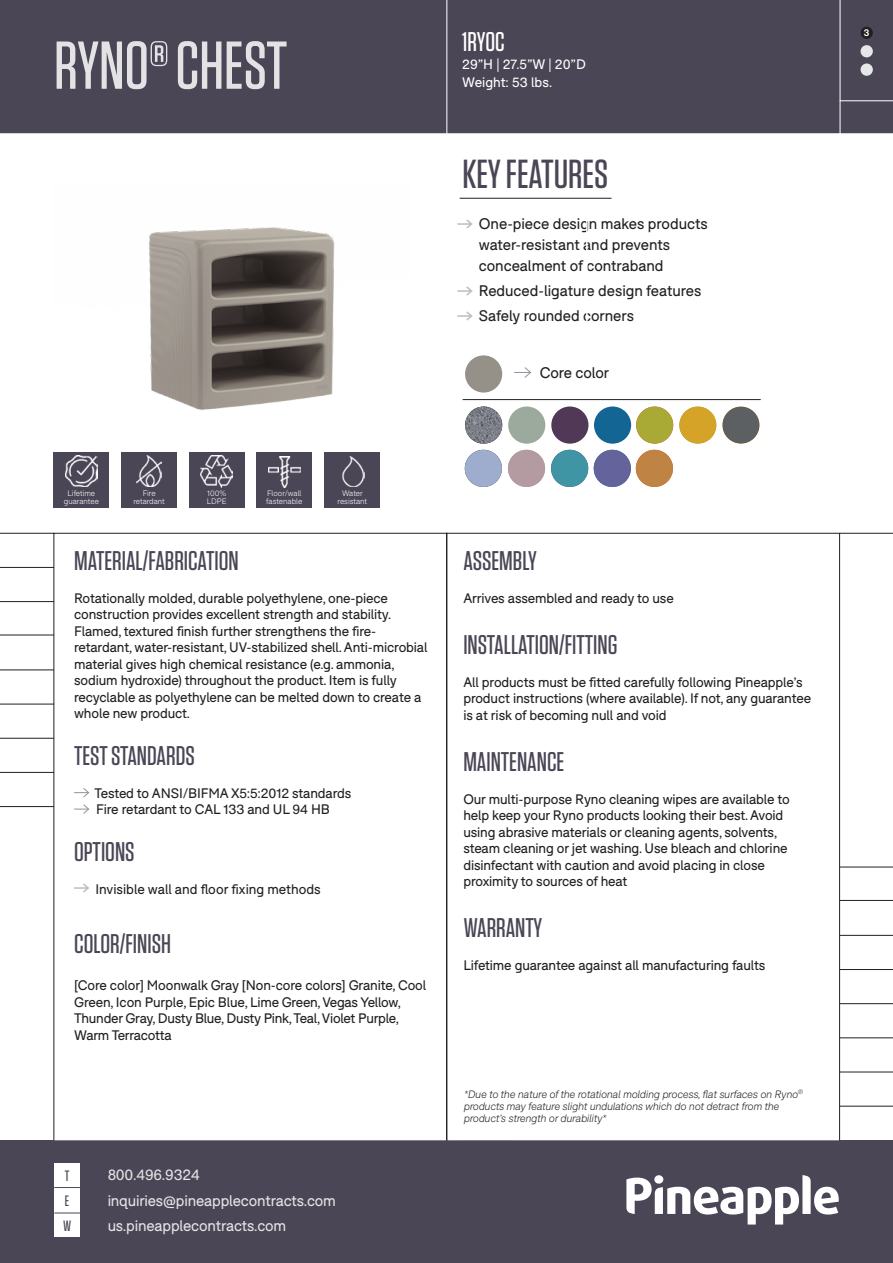
<style>
.page{position:relative;width:893px;height:1263px;background:#fff}
.page>*{position:absolute;margin:0;border:0;box-sizing:border-box;transform-origin:0 0}
.t1{font:500 67.5px "Tungsten";color:#fff}
.t2{font:500 40.5px "Tungsten";color:#4b4656}
.FEATURES___OPTIONS_b{font:500 27px "Tungsten";color:#4b4656}
.t3{font:500 27px "Tungsten";letter-spacing:-.005em;color:#fff}
.FEATURES___OPTIONS_b-2{font:15px/21px "F37 Bolton";letter-spacing:-.005em;color:#231f20}
.t4{font:15px "F37 Bolton";letter-spacing:-.01em;color:#fff}
.t5{font:500 15px "Tungsten";color:#4b4656}
.FEATURES___OPTIONS_b-3{font:13.5px/16.5px "F37 Bolton";letter-spacing:-.01em;color:#231f20}
.t6{font:13.5px "F37 Bolton";color:#fff}
.t7{font:italic 300 10.5px/12px "F37 Bolton";letter-spacing:-.01em;color:#231f20}
.t8{font:700 9.45px "F37 Bolton";color:#fff}
.t9{font:300 7.8px/7.8px "F37 Bolton";color:#fff}
.s1{font-family:"Pinearrow";font-size:13.5px;color:#bcbdc0}
</style>
<div class="page">
<div style="left:1px;top:1px;width:891px;height:131px;background:#4b4656"></div>
<div style="left:0;top:0;width:893px;height:133px;border:2px solid #4b4656"></div>
<div style="left:1px;top:1141px;width:891px;height:121px;background:#4b4656"></div>
<div style="left:0;top:1140px;width:893px;height:123px;border:2px solid #4b4656"></div>
<hr style="left:840px;top:867px;width:53px;height:1px;background:#231f20">
<hr style="left:840px;top:1003px;width:53px;height:1px;background:#231f20">
<hr style="left:840px;top:935px;width:53px;height:1px;background:#231f20">
<hr style="left:840px;top:1072px;width:53px;height:1px;background:#231f20">
<hr style="left:840px;top:1037px;width:53px;height:1px;background:#231f20">
<hr style="left:840px;top:969px;width:53px;height:1px;background:#231f20">
<hr style="left:840px;top:1106px;width:53px;height:1px;background:#231f20">
<img style="left:149px;top:227px;width:186px;height:183px">
<hr style="left:840px;top:900px;width:53px;height:1px;background:#231f20">
<svg style="left:626px;top:1175px;width:213px;height:49px"></svg>
<div style="left:654px;top:1175px;width:9px;height:9px;background:#fff;border-radius:50%"></div>
<div style="left:54px;top:1162px;width:26px;height:25px;background:#fff"></div>
<div style="left:54px;top:1187px;width:26px;height:25px;background:#fff"></div>
<svg style="left:54px;top:1187px;width:26px;height:1px"></svg>
<hr style="left:840px;top:533px;width:53px;height:1px;background:#231f20">
<div style="left:256px;top:452px;width:56px;height:55px;background:#4b4656"></div>
<img style="left:268px;top:457px;width:32px;height:30px">
<div style="left:189px;top:452px;width:56px;height:55px;background:#4b4656"></div>
<img style="left:201px;top:456px;width:32px;height:31px">
<div style="left:121px;top:452px;width:56px;height:55px;background:#4b4656"></div>
<img style="left:137px;top:456px;width:24px;height:31px">
<div style="left:53px;top:452px;width:56px;height:55px;background:#4b4656"></div>
<img style="left:66px;top:456px;width:31px;height:31px">
<hr style="left:840px;top:0;width:1px;height:135px;background:#fff">
<hr style="left:840px;top:100px;width:53px;height:1px;background:#fff">
<hr style="left:446px;top:0;width:1px;height:134px;background:#fff">
<svg style="left:74px;top:788px;width:15px;height:10px"></svg>
<svg style="left:74px;top:804px;width:15px;height:10px"></svg>
<hr style="left:0;top:601px;width:54px;height:1px;background:#231f20">
<hr style="left:0;top:738px;width:54px;height:1px;background:#231f20">
<hr style="left:0;top:669px;width:54px;height:1px;background:#231f20">
<hr style="left:0;top:533px;width:54px;height:1px;background:#231f20">
<hr style="left:0;top:806px;width:54px;height:1px;background:#231f20">
<hr style="left:0;top:772px;width:54px;height:1px;background:#231f20">
<hr style="left:0;top:704px;width:54px;height:1px;background:#231f20">
<hr style="left:0;top:567px;width:54px;height:1px;background:#231f20">
<hr style="left:0;top:635px;width:54px;height:1px;background:#231f20">
<div style="left:54px;top:1212px;width:26px;height:25px;background:#fff"></div>
<svg style="left:54px;top:1212px;width:26px;height:1px"></svg>
<div style="left:324px;top:452px;width:56px;height:56px;background:#4b4656"></div>
<img style="left:342px;top:456px;width:23px;height:31px">
<div style="left:861px;top:27px;width:12px;height:12px;background:#231f20;border-radius:50%"></div>
<div style="left:861px;top:45px;width:12px;height:12px;background:#e6e7e9;border-radius:50%"></div>
<div style="left:861px;top:63px;width:12px;height:13px;background:#e6e7e9;border-radius:50%"></div>
<img style="left:465px;top:406px;width:37px;height:38px;border-radius:19px">
<div style="left:551px;top:406px;width:37px;height:38px;background:#513857;border-radius:50%"></div>
<div style="left:508px;top:406px;width:37px;height:38px;background:#9baa9c;border-radius:50%"></div>
<div style="left:594px;top:406px;width:37px;height:38px;background:#136594;border-radius:50%"></div>
<div style="left:465px;top:355px;width:37px;height:38px;background:#959088;border-radius:50%"></div>
<div style="left:722px;top:406px;width:37px;height:38px;background:#5c6063;border-radius:50%"></div>
<div style="left:636px;top:406px;width:37px;height:38px;background:#a9a936;border-radius:50%"></div>
<div style="left:679px;top:406px;width:37px;height:38px;background:#d5a328;border-radius:50%"></div>
<hr style="left:463px;top:399px;width:298px;height:1px;background:#231f20">
<svg style="left:514px;top:367px;width:17px;height:11px"></svg>
<img style="left:465px;top:450px;width:37px;height:37px;border-radius:19px">
<img style="left:551px;top:450px;width:37px;height:37px;border-radius:19px">
<img style="left:508px;top:450px;width:37px;height:37px;border-radius:19px">
<img style="left:594px;top:450px;width:37px;height:37px;border-radius:19px">
<img style="left:636px;top:450px;width:37px;height:37px;border-radius:19px">
<hr style="left:460px;top:198px;width:151px;height:1px;background:#231f20">
<h1 class="t1" style="left:54px;top:30px;width:235px">RYNO® CHEST</h1>
<p class="t3" style="left:462px;top:27px;width:44px">1RYOC</p>
<p class="t6" style="left:462px;top:56px;width:125px">29”H | 27.5”W | 20”D</p>
<p class="t6" style="left:462px;top:74px;width:91px">Weight: 53 lbs.</p>
<p class="t2" style="left:462px;top:153px;width:148px">KEY FEATURES</p>
<p class="FEATURES___OPTIONS_b-2" style="left:479px;top:213px;width:231px;text-indent:-21px"><span class="s1">A</span> One-piece design makes products water-resistant and prevents concealment of contraband</p>
<p class="FEATURES___OPTIONS_b-2" style="left:458px;top:280px;width:245px"><span class="s1">A</span> Reduced-ligature design features</p>
<p class="FEATURES___OPTIONS_b-2" style="left:458px;top:306px;width:178px"><span class="s1">A</span> Safely rounded corners</p>
<p class="FEATURES___OPTIONS_b-2" style="left:540px;top:362px;width:71px">Core color</p>
<p class="t9" style="left:68px;top:489px;width:29px">Lifetime</p>
<p class="t9" style="left:64px;top:497px;width:37px">guarantee</p>
<p class="t9" style="left:133px;top:489px;width:33px;text-align:center">Fire retardant</p>
<p class="t9" style="left:207px;top:489px;width:21px">100%<br>LDPE</p>
<p class="t9" style="left:266px;top:489px;width:38px">Floor/wall fastenable</p>
<p class="t9" style="left:336px;top:489px;width:24px;text-align:right">Fire retard</p>
<p class="t9" style="left:338px;top:489px;width:31px;text-align:center">Water resistant</p>
<p class="FEATURES___OPTIONS_b" style="left:74px;top:546px;width:166px">MATERIAL/FABRICATION</p>
<p class="FEATURES___OPTIONS_b-3" style="left:74px;top:590px;width:315px">Rotationally molded, durable polyethylene, one-piece</p>
<p class="FEATURES___OPTIONS_b-3" style="left:74px;top:606px;width:319px">construction provides excellent strength and stability.</p>
<p class="FEATURES___OPTIONS_b-3" style="left:74px;top:623px;width:355px">Flamed, textured finish further strengthens the fire&shy;retardant, water-resistant, UV-stabilized shell. Anti-microbial material gives high chemical resistance (e.g. ammonia, sodium hydroxide) throughout the product. Item is fully recyclable as polyethylene can be melted down to create a whole new product.</p>
<p class="FEATURES___OPTIONS_b" style="left:74px;top:741px;width:122px">TEST STANDARDS</p>
<p class="FEATURES___OPTIONS_b-3" style="left:94px;top:785px;width:259px">Tested to ANSI/BIFMA X5:5:2012 standards</p>
<p class="FEATURES___OPTIONS_b-3" style="left:96px;top:801px;width:235px">Fire retardant to CAL 133 and UL 94 HB</p>
<p class="FEATURES___OPTIONS_b" style="left:74px;top:837px;width:62px">OPTIONS</p>
<p class="FEATURES___OPTIONS_b-3" style="left:74px;top:881px;width:248px"><sup>A</sup> Invisible wall and floor fixing methods</p>
<p class="FEATURES___OPTIONS_b" style="left:74px;top:930px;width:98px">COLOR/FINISH</p>
<p class="FEATURES___OPTIONS_b-3" style="left:74px;top:977px;width:353px">[Core color] Moonwalk Gray [Non-core colors] Granite, Cool Green, Icon Purple, Epic Blue, Lime Green, Vegas Yellow, Thunder Gray, Dusty Blue, Dusty Pink, Teal, Violet Purple, Warm Terracotta</p>
<p class="t5" style="left:65px;top:1168px;width:6px">T</p>
<p class="t4" style="left:107px;top:1166px;width:94px">800.496.9324</p>
<p class="t5" style="left:65px;top:1193px;width:6px">E</p>
<p class="t4" style="left:107px;top:1191px;width:230px">inquiries@pineapplecontracts.com</p>
<p class="t5" style="left:63px;top:1218px;width:10px">W</p>
<p class="t4" style="left:107px;top:1217px;width:180px">us.pineapplecontracts.com</p>
<p class="FEATURES___OPTIONS_b" style="left:463px;top:546px;width:75px">ASSEMBLY</p>
<p class="FEATURES___OPTIONS_b-3" style="left:463px;top:590px;width:212px">Arrives assembled and ready to use</p>
<p class="FEATURES___OPTIONS_b" style="left:463px;top:630px;width:156px">INSTALLATION/FITTING</p>
<p class="FEATURES___OPTIONS_b-3" style="left:463px;top:674px;width:349px">All products must be fitted carefully following Pineapple’s product instructions (where available). If not, any guarantee is at risk of becoming null and void</p>
<p class="FEATURES___OPTIONS_b" style="left:463px;top:747px;width:102px">MAINTENANCE</p>
<p class="FEATURES___OPTIONS_b-3" style="left:463px;top:791px;width:328px">Our multi-purpose Ryno cleaning wipes are available to help keep your Ryno products looking their best. Avoid using abrasive materials or cleaning agents, solvents, steam cleaning or jet washing. Use bleach and chlorine disinfectant with caution and avoid placing in close proximity to sources of heat</p>
<p class="FEATURES___OPTIONS_b" style="left:463px;top:914px;width:80px">WARRANTY</p>
<p class="FEATURES___OPTIONS_b-3" style="left:463px;top:957px;width:304px">Lifetime guarantee against all manufacturing faults</p>
<p class="t7" style="left:463px;top:1088px;width:341px">*Due to the nature of the rotational molding process, flat surfaces on Ryno<sup>® </sup>products may feature slight undulations which do not detract from the product’s strength or durability*</p>
<p class="t8" style="left:864px;top:27px;width:7px">3</p>
</div>
